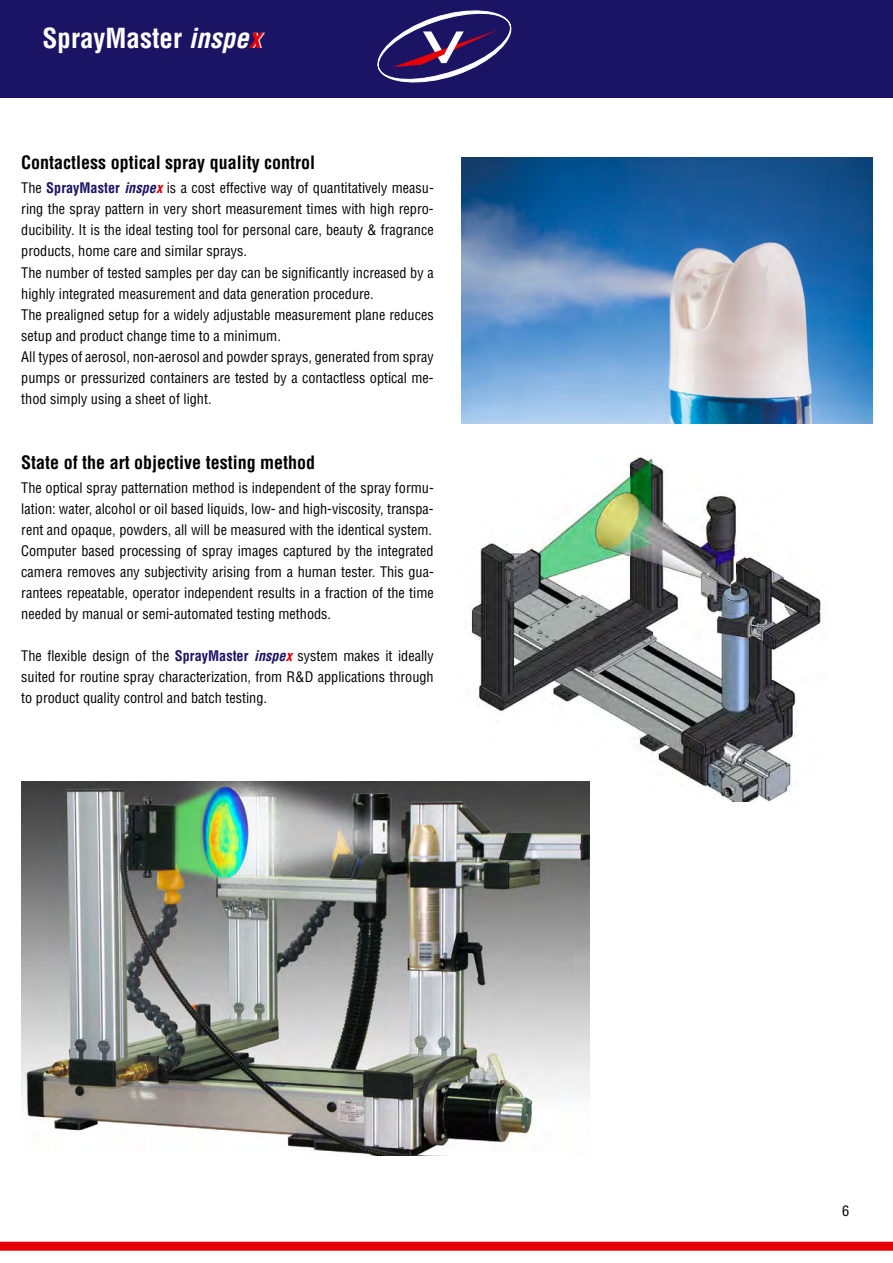
<style>
.page{position:relative;width:893px;height:1263px;background:#fff}
.page>*{position:absolute;margin:0;border:0;box-sizing:border-box;transform-origin:0 0}
.t1{font:700 condensed 27px "Helvetica";color:#fff}
.t2{font:700 condensed 18px "Helvetica";color:#000}
.t3{font:condensed 14.25px/21px "Helvetica";color:#000}
.s1{font-style:italic}
.s2{font-style:italic;color:#e60005}
.s3{font-weight:700;color:#1b1464}
.s4{font-weight:700;font-style:italic;color:#1b1464}
.s5{font-weight:700;font-style:italic;color:#e60005}
</style>
<div class="page">
<div style="left:0;top:0;width:893px;height:97px;background:#1b1464"></div>
<div style="left:0;top:1242px;width:893px;height:9px;background:#e60005"></div>
<svg style="left:378px;top:11px;width:133px;height:71px"></svg>
<img style="left:459px;top:455px;width:364px;height:347px">
<img style="left:462px;top:157px;width:411px;height:266px">
<img style="left:21px;top:782px;width:568px;height:373px">
<h1 class="t1" style="left:43px;top:22px;width:220px">SprayMaster <span class="s1">inspe</span><span class="s2">x</span></h1>
<p class="t2" style="left:21px;top:152px;width:295px">Contactless optical spray quality control</p>
<p class="t3" style="left:21px;top:177px;width:414px">The <span class="s3">SprayMaster</span> <span class="s4">inspe</span><span class="s5">x</span> is a cost effective way of quantitatively measu&shy;ring the spray pattern in very short measurement times with high repro&shy;ducibility. It is the ideal testing tool for personal care, beauty &amp; fragrance products, home care and similar sprays.<br>The number of tested samples per day can be significantly increased by a highly integrated measurement and data generation procedure.<br>The prealigned setup for a widely adjustable measurement plane reduces setup and product change time to a minimum.<br>All types of aerosol, non-aerosol and powder sprays, generated from spray pumps or pressurized containers are tested by a contactless optical me&shy;thod simply using a sheet of light.</p>
<p class="t2" style="left:21px;top:452px;width:296px">State of the art objective testing method</p>
<p class="t3" style="left:21px;top:477px;width:414px">The optical spray patternation method is independent of the spray formu&shy;lation: water, alcohol or oil based liquids, low- and high-viscosity, transpa&shy;rent and opaque, powders, all will be measured with the identical system.<br>Computer based processing of spray images captured by the integrated camera removes any subjectivity arising from a human tester. This gua&shy;rantees repeatable, operator independent results in a fraction of the time needed by manual or semi-automated testing methods.</p>
<p class="t3" style="left:21px;top:645px;width:414px;text-align:justify">The flexible design of the <span class="s3">SprayMaster</span> <span class="s4">inspe</span><span class="s5">x</span> system makes it ideally suited for routine spray characterization, from R&amp;D applications through to product quality control and batch testing.</p>
<p class="t3" style="left:842px;top:1200px;width:9px">6</p>
</div>
